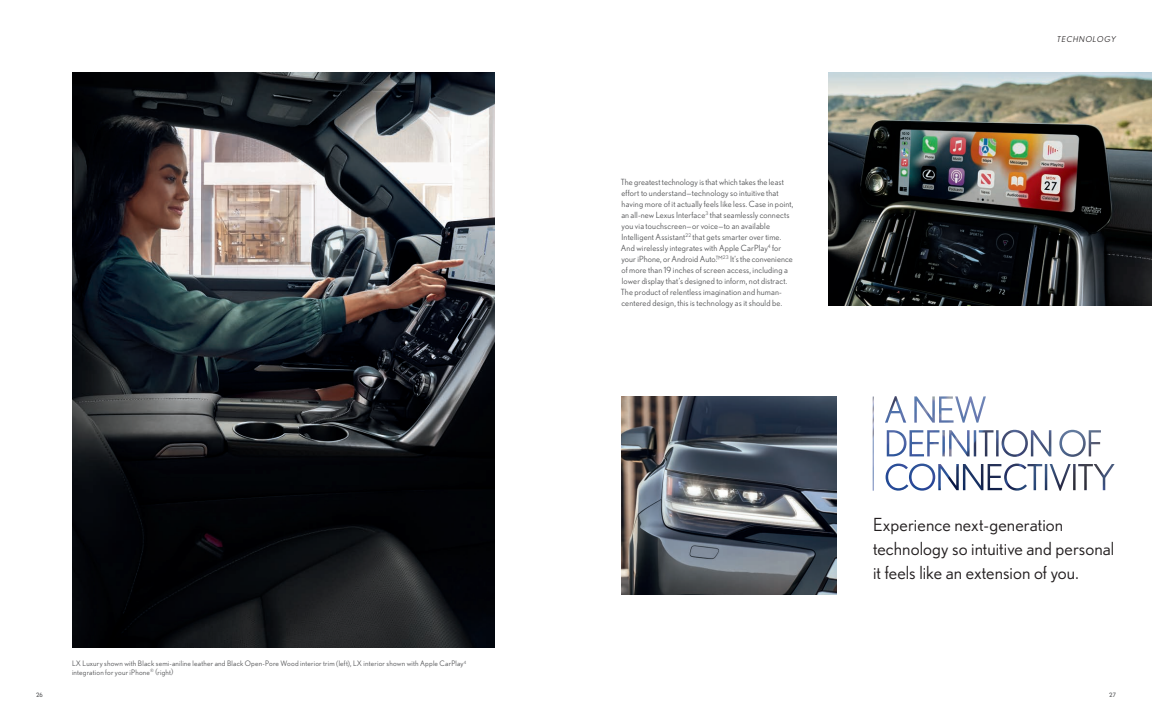
<style>
.page{position:relative;width:1152px;height:720px;background:#fff}
.page>*{position:absolute;margin:0;border:0;box-sizing:border-box;transform-origin:0 0}
.Large_Subhead_100K{font:18px/24px "Nobel";letter-spacing:.005em;color:#231f20}
.Body_Copy_80K{font:8.5px/11px "Nobel";letter-spacing:.015em;color:#57585a}
.Section_Head{font:italic 8px "Nobel";letter-spacing:.1em;color:#231f20}
.Cutline{font:7.5px/8.5px "Nobel";letter-spacing:.025em;color:#57585a}
.t1{font:6px "Nobel";color:#57585a}
</style>
<div class="page">
<img style="left:72px;top:72px;width:423px;height:576px">
<img style="left:621px;top:396px;width:216px;height:198px">
<img style="left:828px;top:72px;width:324px;height:234px">
<img style="left:873px;top:396px;width:242px;height:95px">
<p class="Cutline" style="left:72px;top:659px;width:396px">LX Luxury shown with Black semi-aniline leather and Black Open-Pore Wood interior trim (left), LX interior shown with Apple CarPlay<sup>4 </sup>integration for your iPhone<sup>®</sup> (right)</p>
<p class="Body_Copy_80K" style="left:621px;top:176px;width:174px">The greatest technology is that which takes the least effort to understand—technology so intuitive that having more of it actually feels like less. Case in point, an all-new Lexus Interface<sup>3</sup> that seamlessly connects you via touchscreen—or voice—to an available Intelligent Assistant<sup>22</sup> that gets smarter over time.<br>And wirelessly integrates with Apple CarPlay<sup>4</sup> for your iPhone, or Android Auto.™<sup>23</sup> It’s the convenience of more than 19 inches of screen access, including a lower display that’s designed to inform, not distract.<br>The product of relentless imagination and human&shy;centered design, this is technology as it should be.</p>
<p class="Section_Head" style="left:1057px;top:34px;width:60px">TECHNOLOGY</p>
<p class="Large_Subhead_100K" style="left:873px;top:512px;width:243px">Experience next-generation technology so intuitive and personal it feels like an extension of you.</p>
<p class="t1" style="left:36px;top:692px;width:8px">26</p>
<p class="t1" style="left:1109px;top:692px;width:8px">27</p>
</div>
